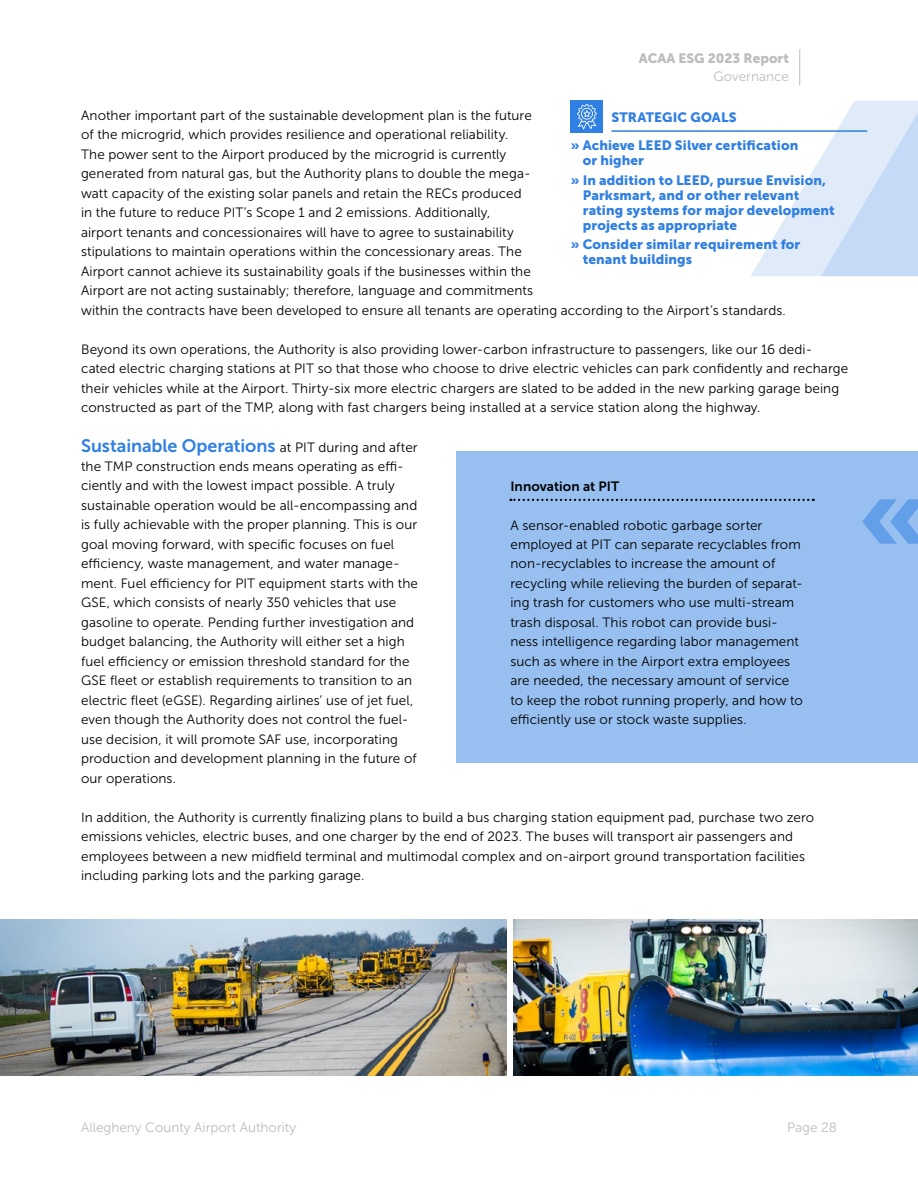
<style>
.page{position:relative;width:918px;height:1188px;background:#fff}
.page>*{position:absolute;margin:0;border:0;box-sizing:border-box;transform-origin:0 0}
.t1{font:18px "Museo Sans 700";letter-spacing:-.005em;color:#307fe2}
.t2{font:13.5px/19.5px "Museo Sans 300";letter-spacing:.005em;color:#000}
.t3{font:13.5px/15px "Museo Sans 900";letter-spacing:.005em;color:#307fe2}
.t4{font:13.5px "Museo Sans 300";color:#bbbcbc}
.t5{font:13.5px "Museo Sans 900";color:#bbbcbc}
.t6{font:13.5px "Museo Sans 700";letter-spacing:.005em;color:#000}
.s1{font-family:"Museo Sans 300";font-size:13.5px;color:#000}
</style>
<div class="page">
<div style="left:456px;top:452px;width:462px;height:312px;background:#97bff0"></div>
<svg style="left:510px;top:499px;width:304px;height:2px"></svg>
<img style="left:513px;top:920px;width:405px;height:156px">
<img style="left:0;top:920px;width:506px;height:156px">
<svg style="left:751px;top:100px;width:167px;height:176px"></svg>
<hr style="left:611px;top:130px;width:256px;height:2px;background:#307fe2">
<div style="left:571px;top:100px;width:32px;height:33px;background:#307fe2"></div>
<svg style="left:577px;top:104px;width:20px;height:25px"></svg>
<hr style="left:799px;top:50px;width:1px;height:36px;background:#bbbcbc">
<p class="t5" style="left:639px;top:51px;width:152px">ACAA ESG 2023 Report</p>
<p class="t4" style="left:714px;top:69px;width:77px">Governance</p>
<p class="t2" style="left:81px;top:106px;width:454px">Another important part of the sustainable development plan is the future of the microgrid, which provides resilience and operational reliability.<br>The power sent to the Airport produced by the microgrid is currently generated from natural gas, but the Authority plans to double the mega&shy;watt capacity of the existing solar panels and retain the RECs produced in the future to reduce PIT’s Scope 1 and 2 emissions. Additionally, airport tenants and concessionaires will have to agree to sustainability stipulations to maintain operations within the concessionary areas. The Airport cannot achieve its sustainability goals if the businesses within the Airport are not acting sustainably; therefore, language and commitments</p>
<p class="t3" style="left:571px;top:103px;width:229px;line-height:28.3px;text-indent:40px">STRATEGIC GOALS<br>» Achieve LEED Silver certification</p>
<p class="t3" style="left:571px;top:151px;width:257px;line-height:19.5px;text-indent:12px">or higher<br>» In addition to LEED, pursue Envision,</p>
<p class="t3" style="left:583px;top:187px;width:253px">Parksmart, and or other relevant rating systems for major development projects as appropriate</p>
<p class="t3" style="left:583px;top:237px;width:219px;text-indent:-12px">» Consider similar requirement for tenant buildings</p>
<p class="t2" style="left:81px;top:301px;width:706px">within the contracts have been developed to ensure all tenants are operating according to the Airport’s standards.</p>
<p class="t2" style="left:81px;top:340px;width:769px">Beyond its own operations, the Authority is also providing lower-carbon infrastructure to passengers, like our 16 dedi&shy;cated electric charging stations at PIT so that those who choose to drive electric vehicles can park confidently and recharge their vehicles while at the Airport. Thirty-six more electric chargers are slated to be added in the new parking garage being constructed as part of the TMP, along with fast chargers being installed at a service station along the highway.</p>
<h1 class="t1" style="left:81px;top:435px;width:338px">Sustainable Operations <span class="s1">at PIT during and after</span></h1>
<p class="t2" style="left:81px;top:457px;width:338px">the TMP construction ends means operating as effi&shy;ciently and with the lowest impact possible. A truly sustainable operation would be all-encompassing and is fully achievable with the proper planning. This is our goal moving forward, with specific focuses on fuel efficiency, waste management, and water manage&shy;ment. Fuel efficiency for PIT equipment starts with the GSE, which consists of nearly 350 vehicles that use gasoline to operate. Pending further investigation and budget balancing, the Authority will either set a high fuel efficiency or emission threshold standard for the GSE fleet or establish requirements to transition to an electric fleet (eGSE). Regarding airlines’ use of jet fuel, even though the Authority does not control the fuel&shy;use decision, it will promote SAF use, incorporating production and development planning in the future of</p>
<p class="t6" style="left:510px;top:478px;width:110px">Innovation at PIT</p>
<p class="t2" style="left:510px;top:515px;width:294px">A sensor-enabled robotic garbage sorter employed at PIT can separate recyclables from non-recyclables to increase the amount of recycling while relieving the burden of separat&shy;ing trash for customers who use multi-stream trash disposal. This robot can provide busi&shy;ness intelligence regarding labor management such as where in the Airport extra employees are needed, the necessary amount of service to keep the robot running properly, and how to efficiently use or stock waste supplies.</p>
<p class="t2" style="left:81px;top:769px;width:97px">our operations.</p>
<p class="t2" style="left:81px;top:808px;width:735px">In addition, the Authority is currently finalizing plans to build a bus charging station equipment pad, purchase two zero emissions vehicles, electric buses, and one charger by the end of 2023. The buses will transport air passengers and employees between a new midfield terminal and multimodal complex and on-airport ground transportation facilities including parking lots and the parking garage.</p>
<p class="t4" style="left:81px;top:1120px;width:217px">Allegheny County Airport Authority</p>
<p class="t4" style="left:787px;top:1120px;width:51px">Page 28</p>
</div>
